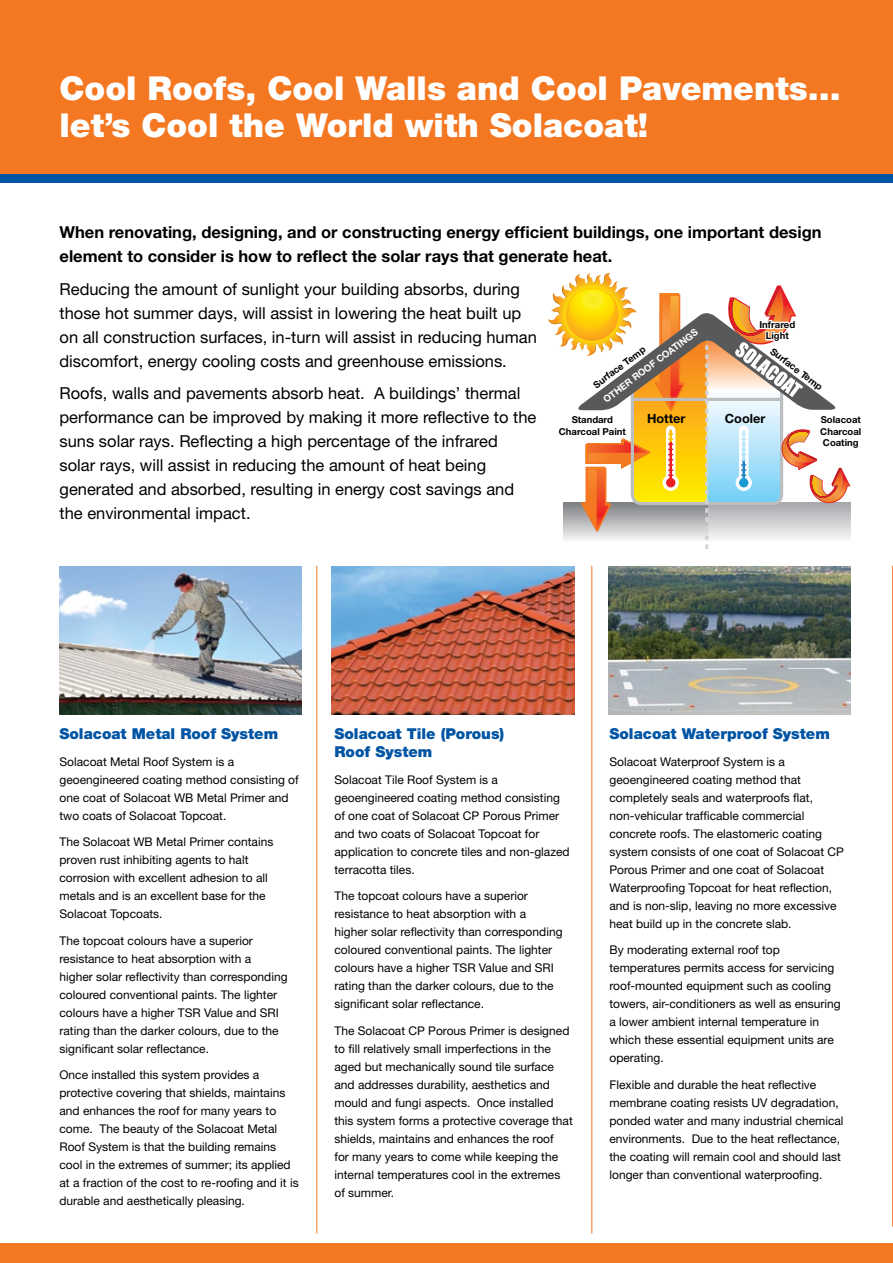
<style>
.page{position:relative;width:893px;height:1263px;background:#fff}
.page>*{position:absolute;margin:0;border:0;box-sizing:border-box;transform-origin:0 0}
.t1{font:900 33px/37.5px "Helvetica Neue";color:#fff}
.t2{font:16.5px/24px "Helvetica Neue";color:#000}
.t3{font:700 16.5px/24px "Helvetica Neue";color:#000}
.t4{font:900 15px/18px "Helvetica Neue";color:#0054a4}
.t5{font:700 12.75px "Helvetica Neue";color:#000}
.t6{font:12px/18px "Helvetica Neue";color:#000}
.t7{font:700 9.6px/11.4px "Helvetica Neue";color:#000;text-align:center}
.t8{font:700 9.6px "Helvetica Neue";color:#fff}
</style>
<div class="page">
<div style="left:0;top:0;width:893px;height:183px;background:#f47721"></div>
<div style="left:0;top:174px;width:893px;height:9px;background:#0054a4"></div>
<hr style="left:316px;top:566px;width:1px;height:667px;background:#f47721">
<hr style="left:591px;top:566px;width:1px;height:667px;background:#f47721">
<div style="left:0;top:1244px;width:893px;height:19px;background:#f47721"></div>
<img style="left:60px;top:566px;width:242px;height:149px">
<img style="left:332px;top:566px;width:242px;height:149px">
<img style="left:608px;top:566px;width:242px;height:149px">
<svg style="left:548px;top:273px;width:303px;height:276px"></svg>
<hr style="left:892px;top:566px;width:1px;height:660px;background:#f47721">
<h1 class="t1" style="left:60px;top:69px;width:783px">Cool Roofs, Cool Walls and Cool Pavements… let’s Cool the World with Solacoat!</h1>
<h2 class="t3" style="left:60px;top:220px;width:763px">When renovating, designing, and or constructing energy efficient buildings, one important design element to consider is how to reflect the solar rays that generate heat.</h2>
<p class="t2" style="left:60px;top:277px;width:479px">Reducing the amount of sunlight your building absorbs, during those hot summer days, will assist in lowering the heat built up on all construction surfaces, in-turn will assist in reducing human discomfort, energy cooling costs and greenhouse emissions.</p>
<p class="t2" style="left:60px;top:381px;width:478px">Roofs, walls and pavements absorb heat. A buildings’ thermal performance can be improved by making it more reflective to the suns solar rays. Reflecting a high percentage of the infrared solar rays, will assist in reducing the amount of heat being generated and absorbed, resulting in energy cost savings and the environmental impact.</p>
<p class="t7" style="left:759px;top:319px;width:37px">Infrared<br>Light</p>
<p class="t8" style="left:601px;top:396px;width:117px;rotate:-37deg">OTHER ROOF COATINGS</p>
<p class="t7" style="left:591px;top:381px;width:64px;rotate:-37deg">Surface Temp</p>
<p class="t7" style="left:775px;top:345px;width:64px;rotate:37deg">Surface Temp</p>
<p class="t5" style="left:647px;top:410px;width:40px">Hotter</p>
<p class="t5" style="left:725px;top:410px;width:42px">Cooler</p>
<p class="t7" style="left:559px;top:414px;width:68px">Standard<br>Charcoal Paint</p>
<p class="t7" style="left:820px;top:414px;width:42px;text-align:justify">Solacoat Charcoal Coating</p>
<p class="t4" style="left:60px;top:725px;width:220px">Solacoat Metal Roof System</p>
<p class="t6" style="left:60px;top:752px;width:241px">Solacoat Metal Roof System is a geoengineered coating method consisting of one coat of Solacoat WB Metal Primer and two coats of Solacoat Topcoat.</p>
<p class="t6" style="left:60px;top:833px;width:215px">The Solacoat WB Metal Primer contains proven rust inhibiting agents to halt corrosion with excellent adhesion to all metals and is an excellent base for the Solacoat Topcoats.</p>
<p class="t6" style="left:60px;top:931px;width:230px">The topcoat colours have a superior resistance to heat absorption with a<br>higher solar reflectivity than corresponding coloured conventional paints. The lighter colours have a higher TSR Value and SRI rating than the darker colours, due to the significant solar reflectance.</p>
<p class="t6" style="left:60px;top:1066px;width:241px">Once installed this system provides a protective covering that shields, maintains and enhances the roof for many years to come. The beauty of the Solacoat Metal Roof System is that the building remains cool in the extremes of summer; its applied at a fraction of the cost to re-roofing and it is durable and aesthetically pleasing.</p>
<p class="t4" style="left:334px;top:725px;width:171px">Solacoat Tile (Porous)<br>Roof System</p>
<p class="t6" style="left:334px;top:770px;width:237px">Solacoat Tile Roof System is a geoengineered coating method consisting of one coat of Solacoat CP Porous Primer and two coats of Solacoat Topcoat for application to concrete tiles and non-glazed terracotta tiles.</p>
<p class="t6" style="left:334px;top:887px;width:230px">The topcoat colours have a superior resistance to heat absorption with a<br>higher solar reflectivity than corresponding coloured conventional paints. The lighter colours have a higher TSR Value and SRI rating than the darker colours, due to the significant solar reflectance.</p>
<p class="t6" style="left:334px;top:1021px;width:240px">The Solacoat CP Porous Primer is designed to fill relatively small imperfections in the aged but mechanically sound tile surface and addresses durability, aesthetics and mould and fungi aspects. Once installed this system forms a protective coverage that shields, maintains and enhances the roof<br>for many years to come while keeping the internal temperatures cool in the extremes of summer.</p>
<p class="t4" style="left:609px;top:725px;width:222px">Solacoat Waterproof System</p>
<p class="t6" style="left:609px;top:752px;width:236px">Solacoat Waterproof System is a geoengineered coating method that completely seals and waterproofs flat, non-vehicular trafficable commercial concrete roofs. The elastomeric coating system consists of one coat of Solacoat CP Porous Primer and one coat of Solacoat Waterproofing Topcoat for heat reflection, and is non-slip, leaving no more excessive heat build up in the concrete slab.</p>
<p class="t6" style="left:609px;top:941px;width:233px">By moderating external roof top temperatures permits access for servicing roof-mounted equipment such as cooling towers, air-conditioners as well as ensuring a lower ambient internal temperature in which these essential equipment units are operating.</p>
<p class="t6" style="left:609px;top:1075px;width:236px">Flexible and durable the heat reflective membrane coating resists UV degradation, ponded water and many industrial chemical environments. Due to the heat reflectance, the coating will remain cool and should last longer than conventional waterproofing.</p>
</div>
